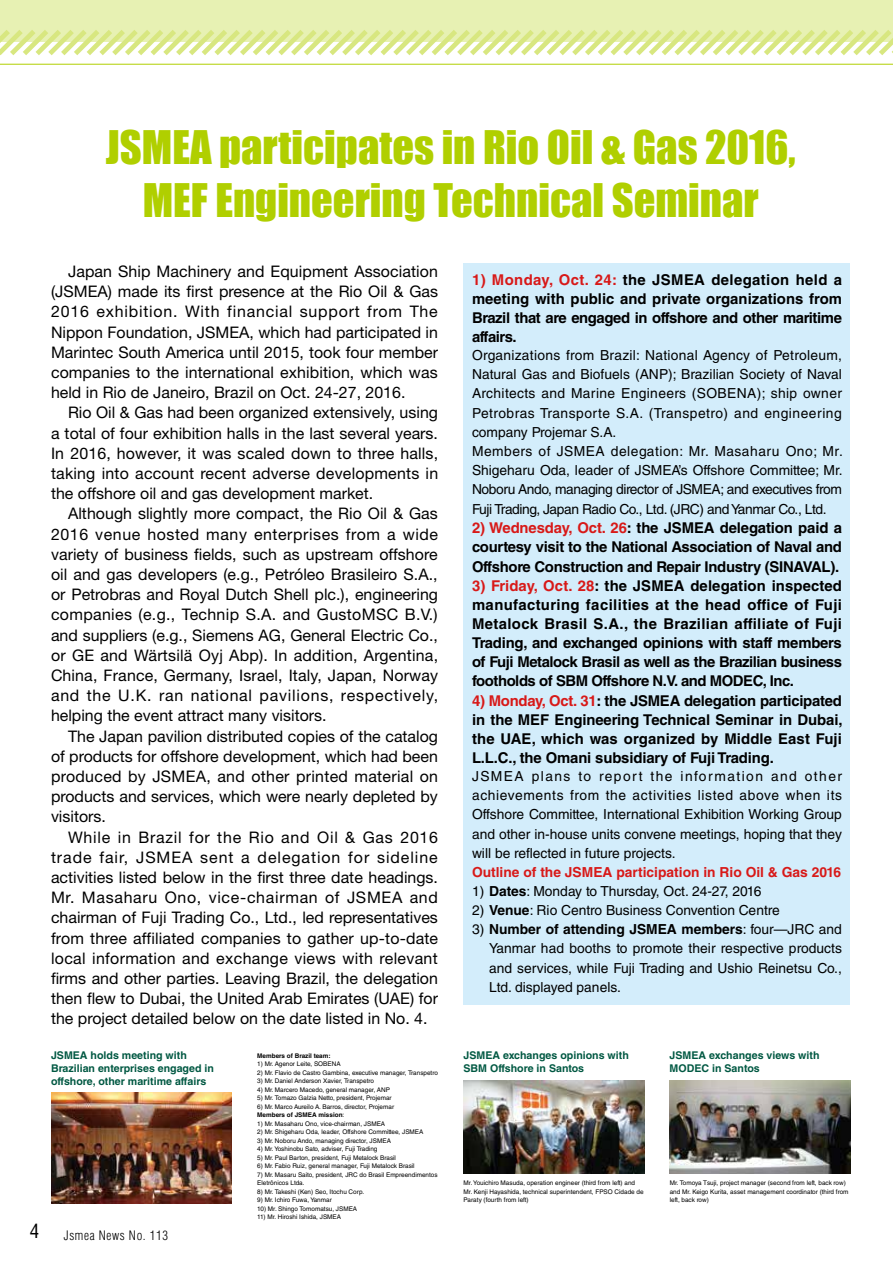
<style>
.page{position:relative;width:893px;height:1263px;background:#fff}
.page>*{position:absolute;margin:0;border:0;box-sizing:border-box;transform-origin:0 0}
.t1{font:42.45px/53.1px "Impact";color:#b0cf00;text-align:center}
.t2{font:condensed 19.2px "Helvetica LT Std";color:#000}
.t3{font:15.9px/20.2px "Helvetica Neue LT Std";color:#000;text-align:justify}
.t4{font:700 14.85px/19.2px "Helvetica LT Std";letter-spacing:-.03em;color:#000;text-align:justify}
.t5{font:13.8px/19.2px "Helvetica LT Std";color:#000;text-align:justify}
.t6{font:700 13.8px "Helvetica LT Std";color:#d81918}
.t7{font:300 condensed 12.75px "Helvetica LT Std";letter-spacing:.05em;color:#000}
.t8{font:700 10.65px/12.8px "Helvetica LT Std";color:#005842}
.t9{font:6.45px/8.6px "Helvetica LT Std";color:#000}
.t10{font:700 6.45px "Helvetica LT Std";color:#000}
.s1{font-weight:700}
.s2{color:#d81918}
</style>
<div class="page">
<div style="left:0;top:0;width:893px;height:42px;background:#e7f1b3"></div>
<hr style="left:0;top:64px;width:893px;height:1px;background:#b0cf00">
<svg style="left:0;top:30px;width:893px;height:25px"></svg>
<div style="left:463px;top:264px;width:387px;height:741px;background:#d3edfb"></div>
<img style="left:51px;top:1093px;width:181px;height:110px">
<img style="left:463px;top:1080px;width:181px;height:94px">
<img style="left:670px;top:1080px;width:180px;height:94px">
<h1 class="t1" style="left:106px;top:120px;width:691px">JSMEA participates in Rio Oil &amp; Gas 2016,<br>MEF Engineering Technical Seminar</h1>
<p class="t3" style="left:51px;top:261px;width:389px;text-indent:17px">Japan Ship Machinery and Equipment Association (JSMEA) made its first presence at the Rio Oil &amp; Gas 2016 exhibition. With financial support from The Nippon Foundation, JSMEA, which had participated in Marintec South America until 2015, took four member companies to the international exhibition, which was held in Rio de Janeiro, Brazil on Oct. 24-27, 2016.</p>
<p class="t3" style="left:51px;top:402px;width:389px;text-indent:17px">Rio Oil &amp; Gas had been organized extensively, using a total of four exhibition halls in the last several years.<br>In 2016, however, it was scaled down to three halls, taking into account recent adverse developments in the offshore oil and gas development market.</p>
<p class="t3" style="left:51px;top:503px;width:389px;text-indent:17px">Although slightly more compact, the Rio Oil &amp; Gas 2016 venue hosted many enterprises from a wide variety of business fields, such as upstream offshore oil and gas developers (e.g., Petróleo Brasileiro S.A., or Petrobras and Royal Dutch Shell plc.), engineering companies (e.g., Technip S.A. and GustoMSC B.V.) and suppliers (e.g., Siemens AG, General Electric Co., or GE and Wärtsilä Oyj Abp). In addition, Argentina, China, France, Germany, Israel, Italy, Japan, Norway and the U.K. ran national pavilions, respectively, helping the event attract many visitors.</p>
<p class="t3" style="left:51px;top:726px;width:389px;text-indent:17px">The Japan pavilion distributed copies of the catalog of products for offshore development, which had been produced by JSMEA, and other printed material on products and services, which were nearly depleted by visitors.</p>
<p class="t3" style="left:51px;top:827px;width:389px;text-indent:17px">While in Brazil for the Rio and Oil &amp; Gas 2016 trade fair, JSMEA sent a delegation for sideline activities listed below in the first three date headings.<br>Mr. Masaharu Ono, vice-chairman of JSMEA and chairman of Fuji Trading Co., Ltd., led representatives from three affiliated companies to gather up-to-date local information and exchange views with relevant firms and other parties. Leaving Brazil, the delegation then flew to Dubai, the United Arab Emirates (UAE) for the project detailed below on the date listed in No. 4.</p>
<p class="t8" style="left:51px;top:1049px;width:164px">JSMEA holds meeting with<br>Brazilian enterprises engaged in offshore, other maritime affairs</p>
<p class="t10" style="left:257px;top:1051px;width:75px">Members of Brazil team:</p>
<p class="t9" style="left:257px;top:1060px;width:85px">1) Mr. Agenor Leite, SOBENA</p>
<p class="t9" style="left:257px;top:1068px;width:182px">2) Mr. Flavio de Castro Gambina, executive manager, Transpetro</p>
<p class="t9" style="left:257px;top:1077px;width:118px">3) Mr. Daniel Anderson Xavier, Transpetro</p>
<p class="t9" style="left:257px;top:1085px;width:134px">4) Mr. Marcero Macedo, general manager, ANP</p>
<p class="t9" style="left:257px;top:1094px;width:136px">5) Mr. Tomazo Galzia Netto, president, Projemar</p>
<p class="t9" style="left:257px;top:1102px;width:138px">6) Mr. Marco Aureilo A. Barros, director, Projemar<br><span class="s1">Members of JSMEA mission</span>:</p>
<p class="t9" style="left:257px;top:1119px;width:129px">1) Mr. Masaharu Ono, vice-chairman, JSMEA</p>
<p class="t9" style="left:257px;top:1128px;width:168px">2) Mr. Shigeharu Oda, leader, Offshore Committee, JSMEA</p>
<p class="t9" style="left:257px;top:1136px;width:135px">3) Mr. Noboru Ando, managing director, JSMEA</p>
<p class="t9" style="left:257px;top:1145px;width:122px">4) Mr. Yoshinobu Sato, adviser, Fuji Trading</p>
<p class="t9" style="left:257px;top:1153px;width:140px">5) Mr. Paul Barton, president, Fuji Metalock Brasil</p>
<p class="t9" style="left:257px;top:1162px;width:159px">6) Mr. Fabio Ruiz, general manager, Fuji Metalock Brasil</p>
<p class="t9" style="left:257px;top:1170px;width:182px">7) Mr. Masaru Saito, president, JRC do Brasil Empreendimentos<br>Eletrônicos Ltda.</p>
<p class="t9" style="left:257px;top:1187px;width:108px">8) Mr. Takeshi (Ken) Seo, Itochu Corp.</p>
<p class="t9" style="left:257px;top:1196px;width:76px">9) Mr. Ichiro Fuwa, Yanmar</p>
<p class="t9" style="left:257px;top:1204px;width:101px">10) Mr. Shingo Tomomatsu, JSMEA</p>
<p class="t9" style="left:257px;top:1213px;width:85px">11) Mr. Hiroshi Ishida, JSMEA</p>
<p class="t2" style="left:30px;top:1219px;width:11px">4</p>
<p class="t7" style="left:64px;top:1227px;width:106px">Jsmea News No. 113</p>
<p class="t4" style="left:472px;top:269px;width:372px"><span class="s2">1) Monday, Oct. 24:</span> the JSMEA delegation held a meeting with public and private organizations from Brazil that are engaged in offshore and other maritime affairs.</p>
<p class="t5" style="left:472px;top:346px;width:372px;text-align:left">Organizations from Brazil: National Agency of Petroleum, Natural Gas and Biofuels (ANP); Brazilian Society of Naval Architects and Marine Engineers (SOBENA); ship owner Petrobras Transporte S.A. (Transpetro) and engineering company Projemar S.A.<br>Members of JSMEA delegation: Mr. Masaharu Ono; Mr.<br>Shigeharu Oda, leader of JSMEA’s Offshore Committee; Mr.<br>Noboru Ando, managing director of JSMEA; and executives from Fuji Trading, Japan Radio Co., Ltd. (JRC) and Yanmar Co., Ltd.</p>
<p class="t4" style="left:472px;top:518px;width:371px"><span class="s2">2) Wednesday, Oct. 26</span>: the JSMEA delegation paid a courtesy visit to the National Association of Naval and Offshore Construction and Repair Industry (SINAVAL).</p>
<p class="t4" style="left:472px;top:576px;width:372px"><span class="s2">3) Friday, Oct. 28</span>: the JSMEA delegation inspected manufacturing facilities at the head office of Fuji Metalock Brasil S.A., the Brazilian affiliate of Fuji Trading, and exchanged opinions with staff members of Fuji Metalock Brasil as well as the Brazilian business footholds of SBM Offshore N.V. and MODEC, Inc.</p>
<p class="t4" style="left:472px;top:690px;width:372px"><span class="s2">4) Monday, Oct. 31</span>: the JSMEA delegation participated in the MEF Engineering Technical Seminar in Dubai, the UAE, which was organized by Middle East Fuji L.L.C., the Omani subsidiary of Fuji Trading.</p>
<p class="t5" style="left:472px;top:767px;width:372px">JSMEA plans to report the information and other achievements from the activities listed above when its Offshore Committee, International Exhibition Working Group and other in-house units convene meetings, hoping that they will be reflected in future projects.</p>
<p class="t6" style="left:472px;top:863px;width:371px">Outline of the JSMEA participation in Rio Oil &amp; Gas 2016</p>
<p class="t5" style="left:472px;top:881px;width:291px">1) <span class="s1">Dates</span>: Monday to Thursday, Oct. 24-27, 2016</p>
<p class="t5" style="left:472px;top:901px;width:309px">2) <span class="s1">Venue</span>: Rio Centro Business Convention Centre</p>
<p class="t5" style="left:489px;top:920px;width:355px;text-indent:-17px">3) <span class="s1">Number of attending JSMEA members</span>: four—JRC and Yanmar had booths to promote their respective products and services, while Fuji Trading and Ushio Reinetsu Co., Ltd. displayed panels.</p>
<p class="t8" style="left:463px;top:1049px;width:167px">JSMEA exchanges opinions with<br>SBM Offshore in Santos</p>
<p class="t8" style="left:670px;top:1049px;width:151px">JSMEA exchanges views with<br>MODEC in Santos</p>
<p class="t9" style="left:464px;top:1179px;width:182px">Mr. Youichiro Masuda, operation engineer (third from left) and<br>Mr. Kenji Hayashida, technical superintendent, FPSO Cidade de<br>Paraty (fourth from left)</p>
<p class="t9" style="left:670px;top:1179px;width:180px">Mr. Tomoya Tsuji, project manager (second from left, back row) and Mr. Keigo Kurita, asset management coordinator (third from left, back row)</p>
</div>
